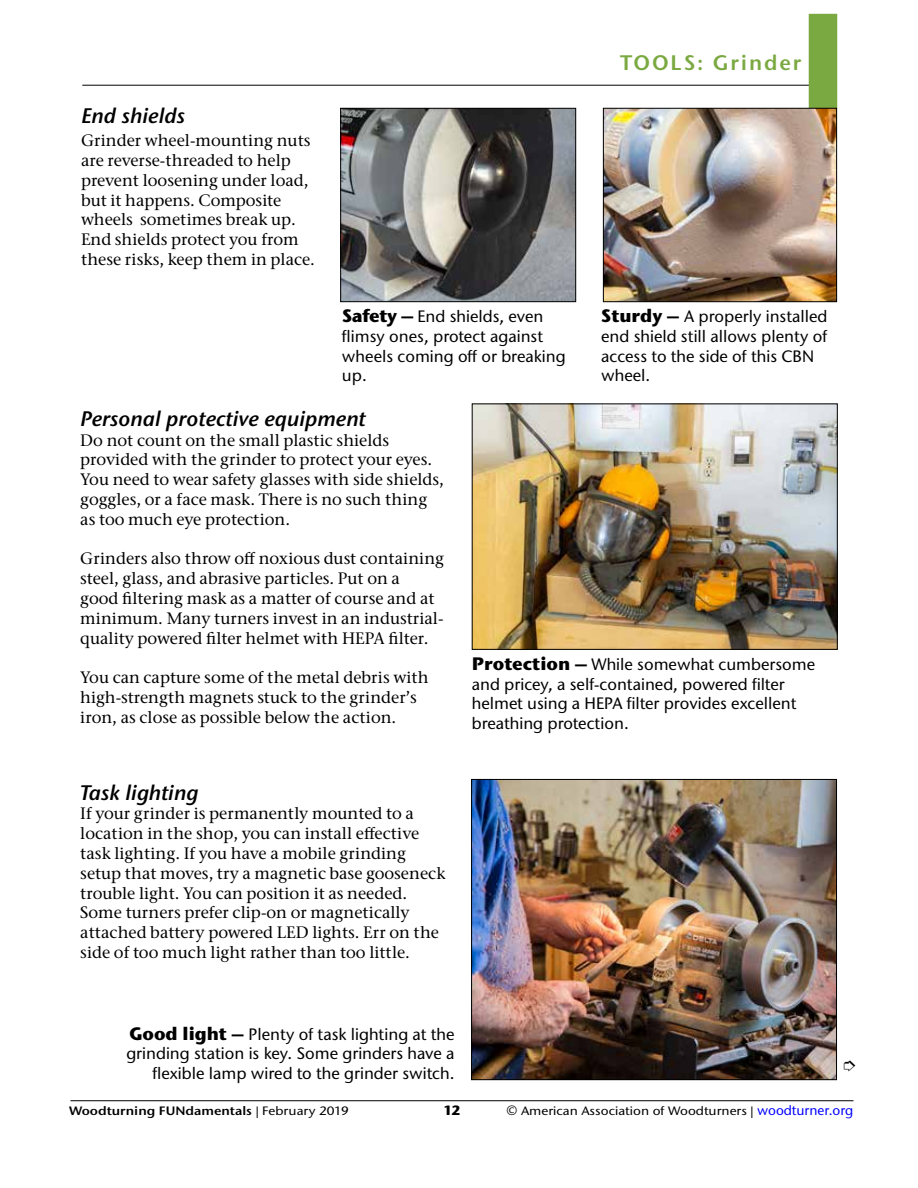
<style>
.page{position:relative;width:918px;height:1188px;background:#fff}
.page>*{position:absolute;margin:0;border:0;box-sizing:border-box;transform-origin:0 0}
.t1{font:italic 600 21px "Stone Sans ITC Pro";color:#000}
.t2{font:600 21px "Stone Sans ITC Pro";letter-spacing:.09em;color:#7ba941}
.t3{font:500 16.5px/19.8px "Stone Serif ITC Pro";color:#000}
.t4{font:500 16.5px/19.8px "Stone Sans ITC Pro";color:#000}
.t5{font:700 13.5px "Stone Sans ITC Pro";color:#000}
.t6{font:500 12.15px "Stone Sans ITC Pro";color:#000;scale:1.11 1}
.t7{font:600 12.15px "Stone Sans ITC Pro";color:#000;scale:1.11 1}
.s1{font-weight:700;font-size:18px}
.s2{font-weight:500}
.s3{font-size:13.5px}
.s4{font-size:13.5px;color:#00f}
</style>
<div class="page">
<hr style="left:82px;top:85px;width:728px;height:1px;background:#000">
<div style="left:809px;top:14px;width:28px;height:94px;background:#7ba941"></div>
<hr style="left:70px;top:1100px;width:784px;height:1px;background:#000">
<img style="left:474px;top:406px;width:362px;height:242px">
<div style="left:472px;top:404px;width:366px;height:246px;border:1px solid #000"></div>
<img style="left:473px;top:781px;width:362px;height:297px">
<div style="left:471px;top:779px;width:366px;height:301px;border:1px solid #000"></div>
<img style="left:342px;top:110px;width:232px;height:190px">
<div style="left:340px;top:108px;width:236px;height:194px;border:1px solid #000"></div>
<img style="left:605px;top:110px;width:230px;height:190px">
<div style="left:603px;top:108px;width:234px;height:194px;border:1px solid #000"></div>
<p class="t1" style="left:81px;top:103px;width:106px">End shields</p>
<p class="t3" style="left:81px;top:131px;width:235px">Grinder wheel-mounting nuts are reverse-threaded to help prevent loosening under load, but it happens. Composite wheels sometimes break up.<br>End shields protect you from these risks, keep them in place.</p>
<p class="t2" style="left:620px;top:49px;width:183px">TOOLS: Grinder</p>
<p class="t4" style="left:342px;top:306px;width:225px"><span class="s1">Safety –</span> End shields, even flimsy ones, protect against wheels coming off or breaking up.</p>
<p class="t4" style="left:601px;top:306px;width:228px"><span class="s1">Sturdy –</span> A properly installed end shield still allows plenty of access to the side of this CBN wheel.</p>
<p class="t1" style="left:80px;top:406px;width:287px">Personal protective equipment</p>
<p class="t3" style="left:80px;top:430px;width:365px">Do not count on the small plastic shields provided with the grinder to protect your eyes.<br>You need to wear safety glasses with side shields, goggles, or a face mask. There is no such thing as too much eye protection.</p>
<p class="t3" style="left:80px;top:549px;width:365px">Grinders also throw off noxious dust containing steel, glass, and abrasive particles. Put on a<br>good filtering mask as a matter of course and at minimum. Many turners invest in an industrial&shy;quality powered filter helmet with HEPA filter.</p>
<p class="t3" style="left:80px;top:668px;width:350px">You can capture some of the metal debris with high-strength magnets stuck to the grinder’s iron, as close as possible below the action.</p>
<p class="t1" style="left:80px;top:780px;width:119px">Task lighting</p>
<p class="t3" style="left:80px;top:804px;width:367px">If your grinder is permanently mounted to a location in the shop, you can install effective task lighting. If you have a mobile grinding setup that moves, try a magnetic base gooseneck trouble light. You can position it as needed.<br>Some turners prefer clip-on or magnetically attached battery powered LED lights. Err on the side of too much light rather than too little.</p>
<p class="t4" style="left:472px;top:654px;width:345px"><span class="s1">Protection –</span> While somewhat cumbersome and pricey, a self-contained, powered filter helmet using a HEPA filter provides excellent breathing protection.</p>
<p class="t4" style="left:126px;top:1024px;width:330px;text-align:right"><span class="s1">Good light –</span> Plenty of task lighting at the grinding station is key. Some grinders have a flexible lamp wired to the grinder switch.</p>
<p class="t7" style="left:69px;top:1103px;width:254px">Woodturning FUNdamentals <span class="s2">| February 2019</span></p>
<p class="t5" style="left:443px;top:1101px;width:19px">12</p>
<p class="t6" style="left:507px;top:1103px;width:314px"><span class="s3">©</span> American Association of Woodturners | <span class="s4">woodturner.org</span></p>
</div>
